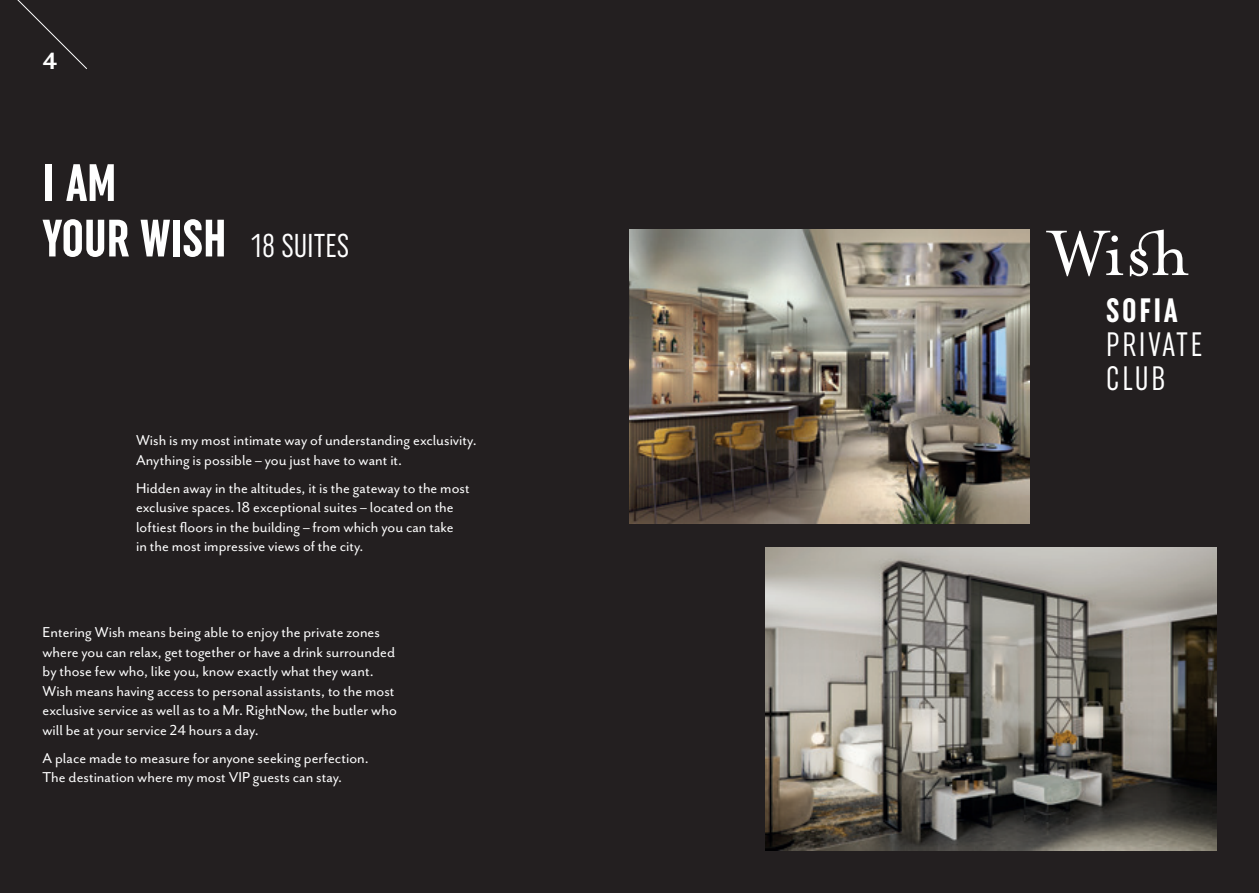
<style>
.page{position:relative;width:1259px;height:893px;background:#231f20}
.page>*{position:absolute;margin:0;border:0;box-sizing:border-box;transform-origin:0 0}
.t1{font:700 extra-condensed 52.5px/55.5px "Uniform";color:#fff}
.t2{font:extra-condensed 33.75px/33.8px "Uniform";letter-spacing:.08em;color:#fff}
.t3{font:700 extra-condensed 33.75px "Uniform";letter-spacing:.08em;color:#fff}
.t4{font:700 27px "Mr Eaves San OT";color:#fff}
.t5{font:16.5px/19.5px "Mr Eaves San OT";color:#fff}
.s1{font-weight:400;font-size:33px}
</style>
<div class="page">
<svg style="left:17px;top:0;width:70px;height:69px"></svg>
<svg style="left:1046px;top:230px;width:142px;height:46px"></svg>
<img style="left:629px;top:230px;width:400px;height:293px">
<img style="left:765px;top:547px;width:451px;height:303px">
<h3 class="t4" style="left:43px;top:47px;width:17px">4</h3>
<h1 class="t1" style="left:43px;top:155px;width:308px">I AM<br>YOUR WISH <span class="s1">18 SUITES</span></h1>
<p class="t5" style="left:136px;top:431px;width:342px">Wish is my most intimate way of understanding exclusivity.<br>Anything is possible – you just have to want it.</p>
<p class="t5" style="left:136px;top:478px;width:335px">Hidden away in the altitudes, it is the gateway to the most exclusive spaces. 18 exceptional suites – located on the loftiest floors in the building – from which you can take<br>in the most impressive views of the city.</p>
<p class="t5" style="left:43px;top:623px;width:356px">Entering Wish means being able to enjoy the private zones where you can relax, get together or have a drink surrounded by those few who, like you, know exactly what they want.<br>Wish means having access to personal assistants, to the most exclusive service as well as to a Mr. RightNow, the butler who will be at your service 24 hours a day.</p>
<p class="t5" style="left:43px;top:748px;width:328px">A place made to measure for anyone seeking perfection.<br>The destination where my most VIP guests can stay.</p>
<h2 class="t3" style="left:1106px;top:291px;width:73px">SOFIA</h2>
<h2 class="t2" style="left:1106px;top:327px;width:98px">PRIVATE<br>CLUB</h2>
</div>
